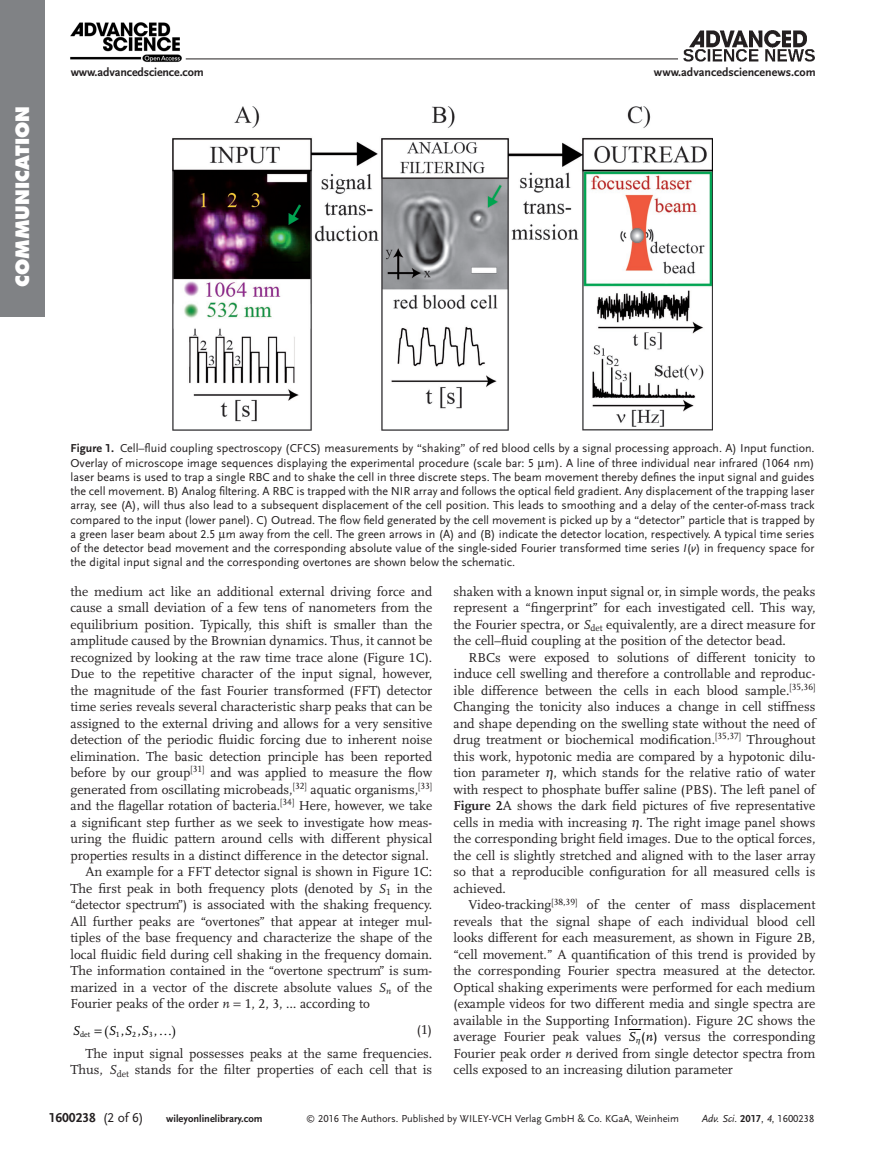
<style>
.page{position:relative;width:891px;height:1175px;background:#fff}
.page>*{position:absolute;margin:0;border:0;box-sizing:border-box;transform-origin:0 0}
.t1{font:800 18px "Futura";letter-spacing:.005em;color:#fff}
.t2{font:13.5px/16.5px "Scala LF";color:#231f20;text-align:justify}
.t3{font:700 13.5px "Scala Sans LF";color:#231f20}
.t4{font:13.5px "Scala LF";color:#000}
.t5{font:italic 13.5px "Scala LF";color:#000}
.t6{font:12px/14.2px "Scala Sans LF";color:#231f20;text-align:justify}
.t7{font:700 12px "Scala Sans LF";color:#231f20}
.t8{font:10.5px "Scala Sans LF";color:#231f20}
.t9{font:700 10.5px "Scala Sans LF";color:#231f20}
.t10{font:italic 10.5px "Scala Sans LF";color:#231f20}
.t11{font:7.8px "Scala LF";color:#000}
.s1{font-weight:700}
.s2{font-style:italic}
.s3{font-style:italic;color:#000}
.s4{color:#000}
.s5{font-weight:700;font-style:normal}
.s6{font-style:normal}
.s7{font-weight:400}
.s8{font-size:9px}
</style>
<div class="page">
<div style="left:0;top:0;width:45px;height:317px;background:#808285"></div>
<img style="left:70px;top:22px;width:112px;height:40px">
<hr style="left:186px;top:59px;width:492px;height:1px;background:#231f20">
<img style="left:683px;top:30px;width:132px;height:31px">
<svg style="left:629px;top:1029px;width:12px;height:1px"></svg>
<img style="left:173px;top:107px;width:540px;height:324px">
<h1 class="t1" style="left:11px;top:287px;width:183px;rotate:-90deg">Communication</h1>
<p class="t7" style="left:71px;top:65px;width:135px">www.advancedscience.com</p>
<p class="t7" style="left:654px;top:65px;width:163px">www.advancedsciencenews.com</p>
<p class="t6" style="left:71px;top:441px;width:746px"><span class="s1">Figure 1.</span> Cell–fluid coupling spectroscopy (CFCS) measurements by “shaking” of red blood cells by a signal processing approach. A) Input function.<br>Overlay of microscope image sequences displaying the experimental procedure (scale bar: 5 m). A line of three individual near infrared (1064 nm) laser beams is used to trap a single RBC and to shake the cell in three discrete steps. The beam movement thereby defines the input signal and guides the cell movement. B) Analog filtering. A RBC is trapped with the NIR array and follows the optical field gradient. Any displacement of the trapping laser array, see (A), will thus also lead to a subsequent displacement of the cell position. This leads to smoothing and a delay of the center-of-mass track compared to the input (lower panel). C) Outread. The flow field generated by the cell movement is picked up by a “detector” particle that is trapped by a green laser beam about 2.5 m away from the cell. The green arrows in (A) and (B) indicate the detector location, respectively. A typical time series of the detector bead movement and the corresponding absolute value of the single-sided Fourier transformed time series <span class="s2">I</span>(<span class="s2">v</span>) in frequency space for the digital input signal and the corresponding overtones are shown below the schematic.</p>
<p class="t2" style="left:71px;top:583px;width:363px">the medium act like an additional external driving force and</p>
<p class="t2" style="left:71px;top:599px;width:363px">cause a small deviation of a few tens of nanometers from the</p>
<p class="t2" style="left:71px;top:616px;width:363px">equilibrium position. Typically, this shift is smaller than the</p>
<p class="t2" style="left:71px;top:632px;width:363px">amplitude caused by the Brownian dynamics. Thus, it cannot be</p>
<p class="t2" style="left:71px;top:649px;width:363px">recognized by looking at the raw time trace alone (Figure 1C).</p>
<p class="t2" style="left:71px;top:665px;width:363px">Due to the repetitive character of the input signal, however,</p>
<p class="t2" style="left:71px;top:682px;width:363px">the magnitude of the fast Fourier transformed (FFT) detector</p>
<p class="t2" style="left:71px;top:698px;width:363px">time series reveals several characteristic sharp peaks that can be</p>
<p class="t2" style="left:71px;top:715px;width:363px">assigned to the external driving and allows for a very sensitive</p>
<p class="t2" style="left:71px;top:731px;width:363px">detection of the periodic fluidic forcing due to inherent noise</p>
<p class="t2" style="left:71px;top:748px;width:363px">elimination. The basic detection principle has been reported</p>
<p class="t2" style="left:71px;top:764px;width:363px">before by our group<sup>[31]</sup> and was applied to measure the flow</p>
<p class="t2" style="left:70px;top:781px;width:363px">generated from oscillating microbeads,<sup>[32]</sup> aquatic organisms,<sup>[33]</sup></p>
<p class="t2" style="left:70px;top:797px;width:363px">and the flagellar rotation of bacteria.<sup>[34]</sup> Here, however, we take</p>
<p class="t2" style="left:70px;top:814px;width:363px">a significant step further as we seek to investigate how meas-</p>
<p class="t2" style="left:70px;top:830px;width:363px">uring the fluidic pattern around cells with different physical</p>
<p class="t2" style="left:70px;top:847px;width:360px">properties results in a distinct difference in the detector signal.</p>
<p class="t2" style="left:85px;top:863px;width:348px">An example for a FFT detector signal is shown in Figure 1C:</p>
<p class="t2" style="left:70px;top:880px;width:363px">The first peak in both frequency plots (denoted by <span class="s2">S</span><sub>1</sub> in the</p>
<p class="t2" style="left:70px;top:896px;width:363px">“detector spectrum”) is associated with the shaking frequency.</p>
<p class="t2" style="left:70px;top:913px;width:363px">All further peaks are “overtones” that appear at integer mul-</p>
<p class="t2" style="left:70px;top:929px;width:363px">tiples of the base frequency and characterize the shape of the</p>
<p class="t2" style="left:70px;top:946px;width:363px">local fluidic field during cell shaking in the frequency domain.</p>
<p class="t2" style="left:70px;top:962px;width:363px">The information contained in the “overtone spectrum” is sum-</p>
<p class="t2" style="left:70px;top:979px;width:363px">marized in a vector of the discrete absolute values <span class="s2">S</span><sub>n</sub> of the</p>
<p class="t2" style="left:70px;top:995px;width:301px">Fourier peaks of the order <span class="s2">n</span> 1, 2, 3, … according to</p>
<p class="t11" style="left:80px;top:1030px;width:11px">det</p>
<p class="t4" style="left:108px;top:1023px;width:50px"><span class="s2">S</span>,,,</p>
<p class="t2" style="left:454px;top:583px;width:363px">shaken with a known input signal or, in simple words, the peaks represent a “fingerprint” for each investigated cell. This way, the Fourier spectra, or <span class="s2">S</span><sub>det</sub> equivalently, are a direct measure for the cell–fluid coupling at the position of the detector bead.</p>
<p class="t2" style="left:454px;top:649px;width:363px;text-indent:15px">RBCs were exposed to solutions of different tonicity to induce cell swelling and therefore a controllable and reproduc&shy;ible difference between the cells in each blood sample.<sup>[35,36] </sup>Changing the tonicity also induces a change in cell stiffness and shape depending on the swelling state without the need of drug treatment or biochemical modification.<sup>[35,37]</sup> Throughout this work, hypotonic media are compared by a hypotonic dilu&shy;tion parameter , which stands for the relative ratio of water with respect to phosphate buffer saline (PBS). The left panel of <span class="s1">Figure 2</span>A shows the dark field pictures of five representative cells in media with increasing . The right image panel shows the corresponding bright field images. Due to the optical forces, the cell is slightly stretched and aligned with to the laser array so that a reproducible configuration for all measured cells is achieved.</p>
<p class="t2" style="left:454px;top:896px;width:363px;text-indent:15px">Video-tracking<sup>[38,39]</sup> of the center of mass displacement reveals that the signal shape of each individual blood cell looks different for each measurement, as shown in Figure 2B, “cell movement.” A quantification of this trend is provided by the corresponding Fourier spectra measured at the detector.<br>Optical shaking experiments were performed for each medium (example videos for two different media and single spectra are available in the Supporting Information). Figure 2C shows the average Fourier peak values <span class="s3">S n</span><span class="s4">( )</span> versus the corresponding Fourier peak order <span class="s2">n</span> derived from single detector spectra from cells exposed to an increasing dilution parameter</p>
<p class="t10" style="left:702px;top:1113px;width:114px">Adv. Sci. <span class="s5">2017</span><span class="s6">,</span> 4<span class="s6">, 1600238</span></p>
<p class="t2" style="left:86px;top:1017px;width:348px;line-height:23.9px;text-align:right">(1)<br>The input signal possesses peaks at the same frequencies.</p>
<p class="t2" style="left:71px;top:1061px;width:363px">Thus, <span class="s2">S</span><sub>det</sub> stands for the filter properties of each cell that is</p>
<p class="t5" style="left:72px;top:1023px;width:9px">S</p>
<p class="t11" style="left:116px;top:1030px;width:5px">1</p>
<p class="t11" style="left:132px;top:1030px;width:5px">2</p>
<p class="t11" style="left:149px;top:1030px;width:5px">3</p>
<p class="t5" style="left:125px;top:1023px;width:26px">S S</p>
<p class="t3" style="left:49px;top:1110px;width:97px">1600238 <span class="s7">(2 of 6)</span></p>
<p class="t9" style="left:166px;top:1113px;width:98px">wileyonlinelibrary.com</p>
<p class="t8" style="left:306px;top:1113px;width:374px"><span class="s8">©</span> 2016 The Authors. Published by WILEY-VCH Verlag GmbH &amp; Co. KGaA, Weinheim</p>
</div>
